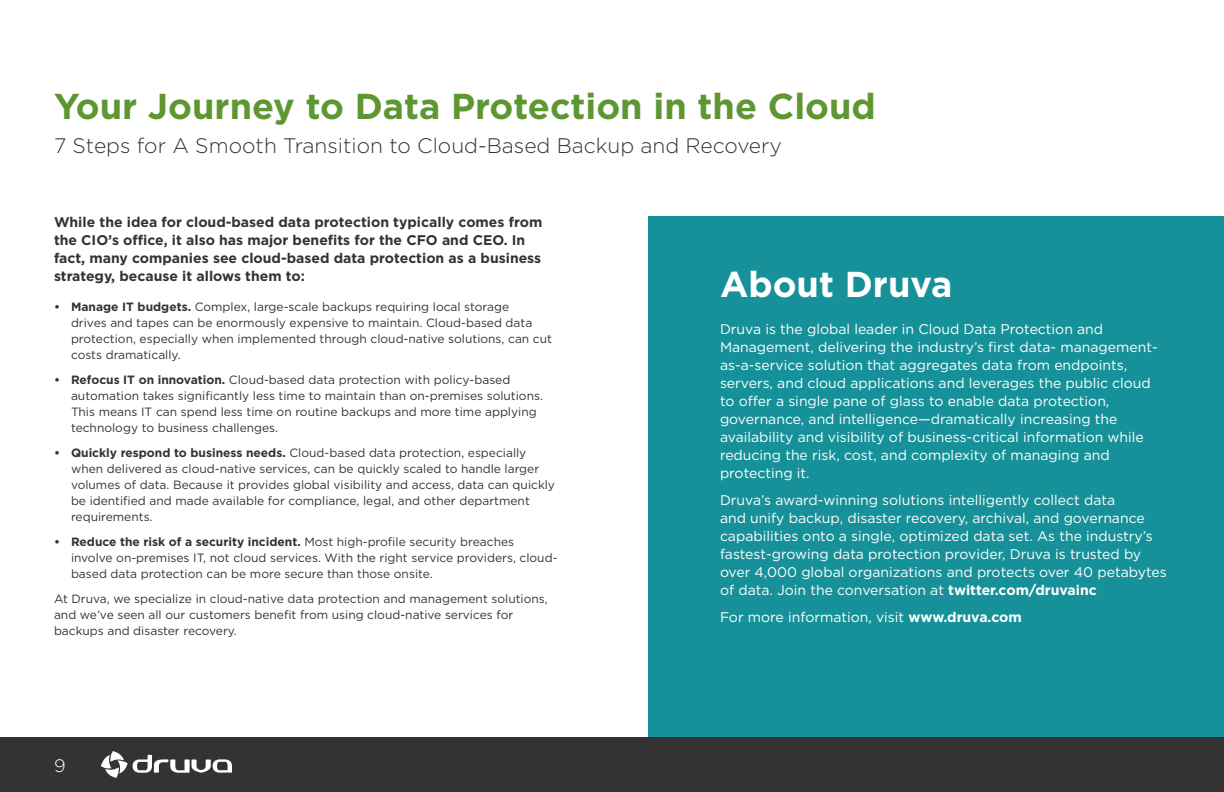
<style>
.page{position:relative;width:1224px;height:792px;background:#fff}
.page>*{position:absolute;margin:0;border:0;box-sizing:border-box;transform-origin:0 0}
.t1{font:700 36px "Gotham";color:#5e9732}
.t2{font:700 36px "Gotham";color:#fff}
.t3{font:300 21px "Gotham";color:#333}
.t4{font:300 18px "Gotham";color:#fff}
.t5{font:14px/18px "Gotham";color:#fff}
.t6{font:700 14px/18px "Gotham";color:#333}
.t7{font:12px/16px "Gotham";color:#333}
.s1{font-weight:700}
</style>
<div class="page">
<div style="left:648px;top:216px;width:576px;height:542px;background:#179199"></div>
<div style="left:0;top:737px;width:1224px;height:55px;background:#333"></div>
<svg style="left:101px;top:751px;width:131px;height:27px"></svg>
<h1 class="t1" style="left:54px;top:82px;width:823px">Your Journey to Data Protection in the Cloud</h1>
<h2 class="t3" style="left:54px;top:132px;width:729px">7 Steps for A Smooth Transition to Cloud-Based Backup and Recovery</h2>
<p class="t6" style="left:54px;top:213px;width:490px">While the idea for cloud-based data protection typically comes from the CIO’s office, it also has major benefits for the CFO and CEO. In fact, many companies see cloud-based data protection as a business strategy, because it allows them to:</p>
<p class="t7" style="left:71px;top:298px;width:483px;text-indent:-17px"><span class="s1">• Manage IT budgets.</span> Complex, large-scale backups requiring local storage<br>drives and tapes can be enormously expensive to maintain. Cloud-based data protection, especially when implemented through cloud-native solutions, can cut costs dramatically.</p>
<p class="t7" style="left:71px;top:371px;width:474px;text-indent:-17px"><span class="s1">• Refocus IT on innovation.</span> Cloud-based data protection with policy-based automation takes significantly less time to maintain than on-premises solutions.<br>This means IT can spend less time on routine backups and more time applying technology to business challenges.</p>
<p class="t7" style="left:71px;top:444px;width:486px;text-indent:-17px"><span class="s1">• Quickly respond to business needs.</span> Cloud-based data protection, especially when delivered as cloud-native services, can be quickly scaled to handle larger volumes of data. Because it provides global visibility and access, data can quickly be identified and made available for compliance, legal, and other department requirements.</p>
<p class="t7" style="left:71px;top:533px;width:488px;text-indent:-17px"><span class="s1">• Reduce the risk of a security incident.</span> Most high-profile security breaches involve on-premises IT, not cloud services. With the right service providers, cloud&shy;based data protection can be more secure than those onsite.</p>
<p class="t7" style="left:54px;top:590px;width:495px">At Druva, we specialize in cloud-native data protection and management solutions, and we’ve seen all our customers benefit from using cloud-native services for backups and disaster recovery.</p>
<h3 class="t4" style="left:54px;top:754px;width:13px">9</h3>
<h1 class="t2" style="left:720px;top:260px;width:234px">About Druva</h1>
<p class="t5" style="left:720px;top:320px;width:439px">Druva is the global leader in Cloud Data Protection and Management, delivering the industry’s first data- management&shy;as-a-service solution that aggregates data from endpoints, servers, and cloud applications and leverages the public cloud to offer a single pane of glass to enable data protection, governance, and intelligence—dramatically increasing the availability and visibility of business-critical information while reducing the risk, cost, and complexity of managing and protecting it.</p>
<p class="t5" style="left:720px;top:491px;width:448px">Druva’s award-winning solutions intelligently collect data<br>and unify backup, disaster recovery, archival, and governance capabilities onto a single, optimized data set. As the industry’s fastest-growing data protection provider, Druva is trusted by over 4,000 global organizations and protects over 40 petabytes of data. Join the conversation at <span class="s1">twitter.com/druvainc</span></p>
<p class="t5" style="left:720px;top:608px;width:303px">For more information, visit <span class="s1">www.druva.com</span></p>
</div>
